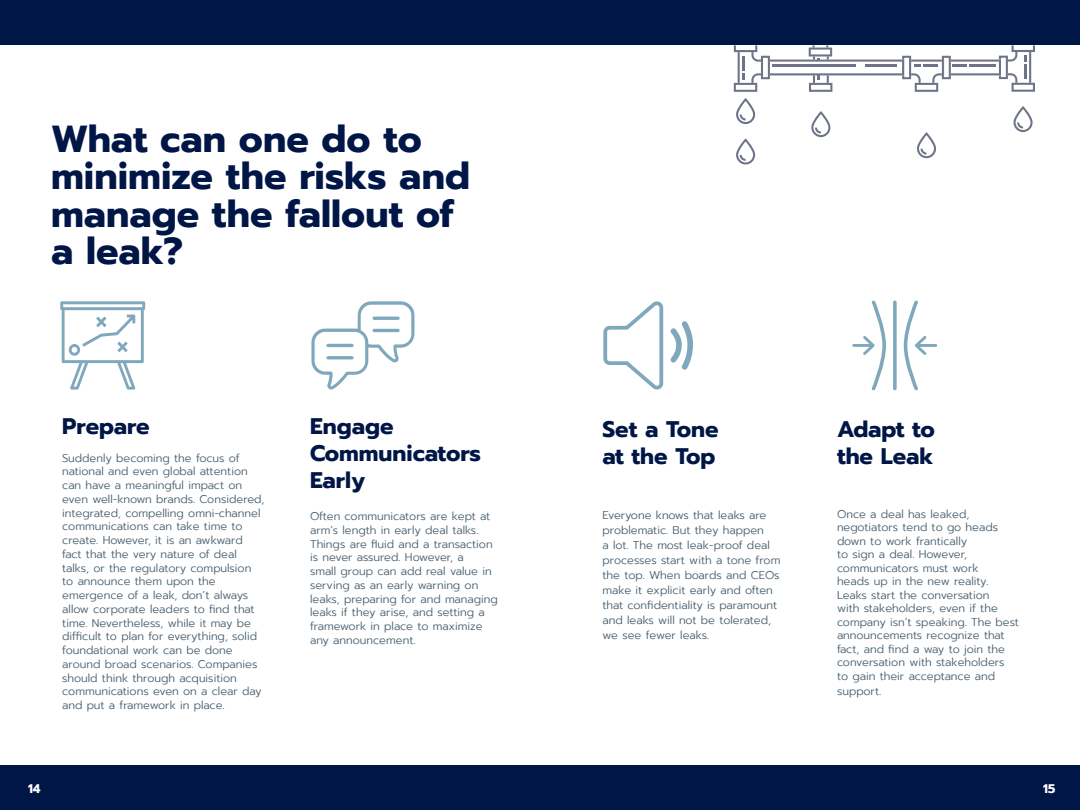
<style>
.page{position:relative;width:1080px;height:810px;background:#fff}
.page>*{position:absolute;margin:0;border:0;box-sizing:border-box;transform-origin:0 0}
.t1{font:700 37.5px/37.5px "Prompt";color:#001646}
.t2{font:700 22.5px/27px "Prompt";color:#001646}
.t3{font:700 12.5px "Prompt";color:#fff}
.t4{font:300 11.25px/13.8px "Prompt";color:#485f6f}
</style>
<div class="page">
<div style="left:0;top:765px;width:1080px;height:45px;background:#001646"></div>
<div style="left:0;top:0;width:1080px;height:45px;background:#001646"></div>
<svg style="left:893px;top:301px;width:4px;height:89px"></svg>
<svg style="left:904px;top:300px;width:33px;height:90px"></svg>
<svg style="left:852px;top:300px;width:34px;height:90px"></svg>
<svg style="left:736px;top:98px;width:19px;height:26px"></svg>
<svg style="left:1014px;top:106px;width:19px;height:26px"></svg>
<svg style="left:736px;top:138px;width:19px;height:27px"></svg>
<svg style="left:917px;top:132px;width:19px;height:26px"></svg>
<svg style="left:811px;top:111px;width:19px;height:26px"></svg>
<svg style="left:734px;top:45px;width:301px;height:47px"></svg>
<hr style="left:865px;top:64px;width:31px;height:2px;background:#6e7388">
<hr style="left:772px;top:64px;width:84px;height:2px;background:#6e7388">
<svg style="left:60px;top:301px;width:85px;height:89px"></svg>
<svg style="left:311px;top:301px;width:104px;height:89px"></svg>
<svg style="left:603px;top:301px;width:90px;height:89px"></svg>
<h1 class="t1" style="left:51px;top:122px;width:420px">What can one do to minimize the risks and manage the fallout of a leak?</h1>
<h2 class="t2" style="left:62px;top:415px;width:89px">Prepare</h2>
<p class="t4" style="left:62px;top:452px;width:204px">Suddenly becoming the focus of national and even global attention can have a meaningful impact on even well-known brands. Considered, integrated, compelling omni-channel communications can take time to create. However, it is an awkward fact that the very nature of deal talks, or the regulatory compulsion to announce them upon the emergence of a leak, don’t always allow corporate leaders to find that time. Nevertheless, while it may be difficult to plan for everything, solid foundational work can be done around broad scenarios. Companies should think through acquisition communications even on a clear day and put a framework in place.</p>
<h2 class="t2" style="left:310px;top:415px;width:172px">Engage<br>Communicators<br>Early</h2>
<p class="t4" style="left:310px;top:510px;width:189px">Often communicators are kept at arm’s length in early deal talks.<br>Things are fluid and a transaction is never assured. However, a<br>small group can add real value in serving as an early warning on leaks, preparing for and managing leaks if they arise, and setting a framework in place to maximize any announcement.</p>
<h2 class="t2" style="left:602px;top:417px;width:118px">Set a Tone at the Top</h2>
<p class="t4" style="left:602px;top:509px;width:179px;line-height:15px">Everyone knows that leaks are problematic. But they happen<br>a lot. The most leak-proof deal processes start with a tone from the top. When boards and CEOs make it explicit early and often that confidentiality is paramount and leaks will not be tolerated, we see fewer leaks.</p>
<h2 class="t2" style="left:837px;top:417px;width:100px">Adapt to the Leak</h2>
<p class="t4" style="left:837px;top:508px;width:184px">Once a deal has leaked, negotiators tend to go heads down to work frantically<br>to sign a deal. However, communicators must work<br>heads up in the new reality.<br>Leaks start the conversation<br>with stakeholders, even if the company isn’t speaking. The best announcements recognize that fact, and find a way to join the conversation with stakeholders<br>to gain their acceptance and</p>
<p class="t4" style="left:837px;top:685px;width:46px">support.</p>
<p class="t3" style="left:28px;top:783px;width:14px">14</p>
<p class="t3" style="left:1043px;top:783px;width:14px">15</p>
</div>
